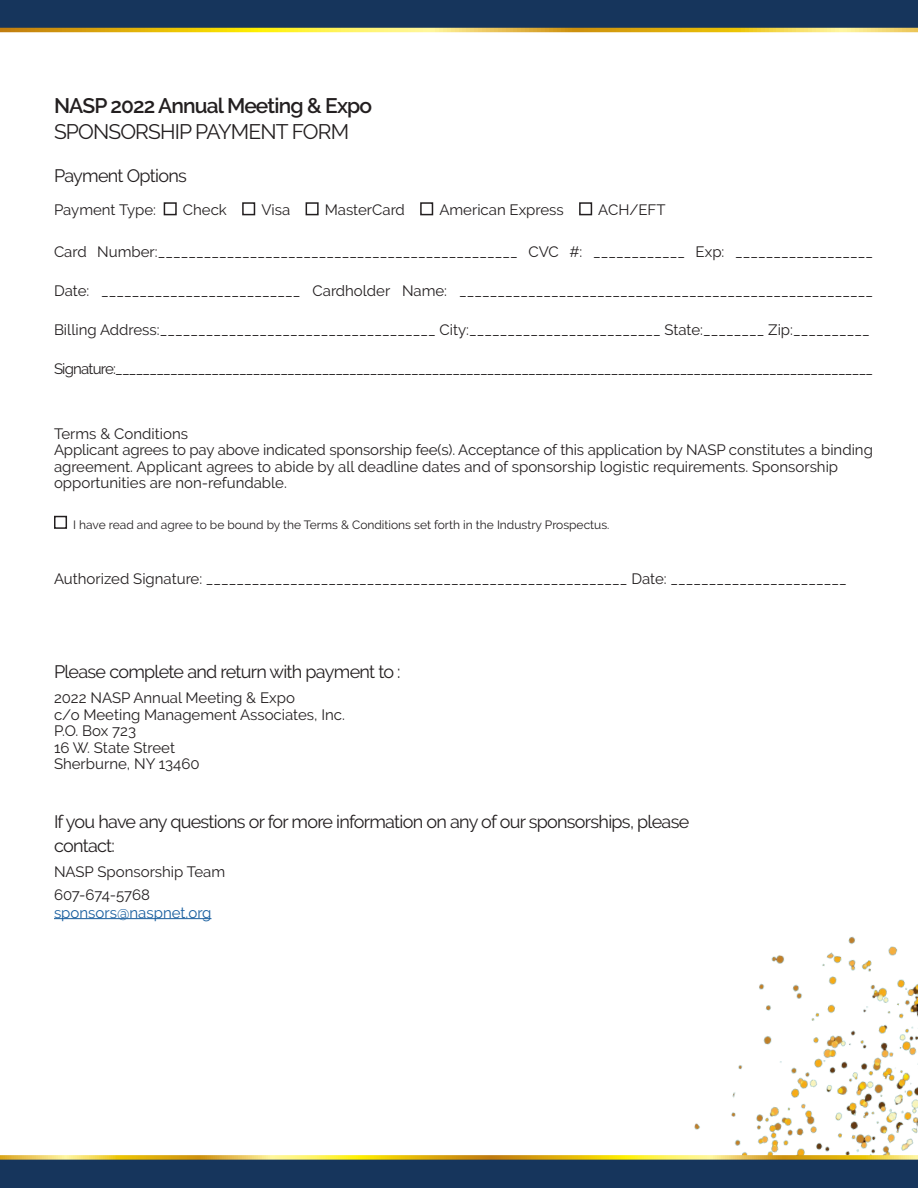
<style>
.page{position:relative;width:918px;height:1188px;background:#fff}
.page>*{position:absolute;margin:0;border:0;box-sizing:border-box;transform-origin:0 0}
.t1{font:600 21px "Raleway";letter-spacing:-.04em;color:#231f20}
.t2{font:21px "Raleway";letter-spacing:-.04em;color:#231f20}
.t3{font:18px/24px "Raleway";letter-spacing:-.04em;color:#231f20}
.t4{font:15px/16.5px "Raleway";color:#231f20}
.t5{font:15px "Raleway";letter-spacing:-.05em;color:#231f20}
.t6{font:15px "Raleway";color:#175d9e}
.Default{font:12px "Raleway";color:#231f20}
</style>
<div class="page">
<div style="left:0;top:0;width:918px;height:30px;background:#16355c"></div>
<svg style="left:0;top:28px;width:918px;height:4px;background:#eac736"></svg>
<img style="left:694px;top:936px;width:224px;height:252px">
<div style="left:164px;top:202px;width:13px;height:13px;border:2px solid #231f20"></div>
<div style="left:242px;top:202px;width:13px;height:13px;border:2px solid #231f20"></div>
<div style="left:306px;top:202px;width:13px;height:13px;border:2px solid #231f20"></div>
<div style="left:420px;top:202px;width:13px;height:13px;border:2px solid #231f20"></div>
<div style="left:579px;top:202px;width:13px;height:13px;border:2px solid #231f20"></div>
<div style="left:54px;top:516px;width:13px;height:13px;border:2px solid #231f20"></div>
<hr style="left:54px;top:918px;width:157px;height:1px;background:#175d9e">
<div style="left:0;top:1157px;width:917px;height:31px;background:#16355c"></div>
<svg style="left:0;top:1155px;width:918px;height:5px;background:#dabc3c"></svg>
<p class="t1" style="left:54px;top:94px;width:320px">NASP 2022 Annual Meeting &amp; Expo</p>
<p class="t2" style="left:54px;top:119px;width:297px">SPONSORSHIP PAYMENT FORM</p>
<p class="t3" style="left:54px;top:164px;width:134px">Payment Options</p>
<p class="t4" style="left:54px;top:202px;width:104px">Payment Type:</p>
<p class="t4" style="left:183px;top:202px;width:46px">Check</p>
<p class="t4" style="left:261px;top:202px;width:30px">Visa</p>
<p class="t4" style="left:325px;top:202px;width:82px">MasterCard</p>
<p class="t4" style="left:439px;top:202px;width:126px">American Express</p>
<p class="t4" style="left:598px;top:202px;width:69px">ACH/EFT</p>
<p class="t4" style="left:54px;top:244px;width:821px">Card Number:_______________________________________________ CVC #: ____________ Exp: __________________</p>
<p class="t4" style="left:54px;top:283px;width:821px">Date: __________________________ Cardholder Name: ______________________________________________________</p>
<p class="t4" style="left:54px;top:322px;width:817px">Billing Address:____________________________________ City:_________________________ State:________ Zip:__________</p>
<p class="t5" style="left:54px;top:360px;width:821px">Signature: ______________________________________________________________________________________________________________</p>
<p class="t4" style="left:54px;top:425px;width:136px">Terms &amp; Conditions</p>
<p class="t4" style="left:54px;top:442px;width:820px">Applicant agrees to pay above indicated sponsorship fee(s). Acceptance of this application by NASP constitutes a binding agreement. Applicant agrees to abide by all deadline dates and of sponsorship logistic requirements. Sponsorship opportunities are non-refundable.</p>
<p class="Default" style="left:73px;top:518px;width:538px">I have read and agree to be bound by the Terms &amp; Conditions set forth in the Industry Prospectus.</p>
<p class="t4" style="left:54px;top:571px;width:794px">Authorized Signature: _______________________________________________________ Date: _______________________</p>
<p class="t3" style="left:54px;top:659px;width:348px">Please complete and return with payment to :</p>
<p class="t4" style="left:54px;top:689px;width:242px">2022 NASP Annual Meeting &amp; Expo</p>
<p class="t4" style="left:54px;top:706px;width:292px">c/o Meeting Management Associates, Inc.</p>
<p class="t4" style="left:54px;top:722px;width:84px">P.O. Box 723</p>
<p class="t4" style="left:54px;top:739px;width:123px">16 W. State Street</p>
<p class="t4" style="left:54px;top:755px;width:147px">Sherburne, NY 13460</p>
<p class="t3" style="left:54px;top:809px;width:637px">If you have any questions or for more information on any of our sponsorships, please contact:</p>
<p class="t4" style="left:54px;top:863px;width:173px">NASP Sponsorship Team</p>
<p class="t4" style="left:54px;top:886px;width:98px">607-674-5768</p>
<p class="t6" style="left:54px;top:904px;width:159px">sponsors@naspnet.org</p>
</div>
